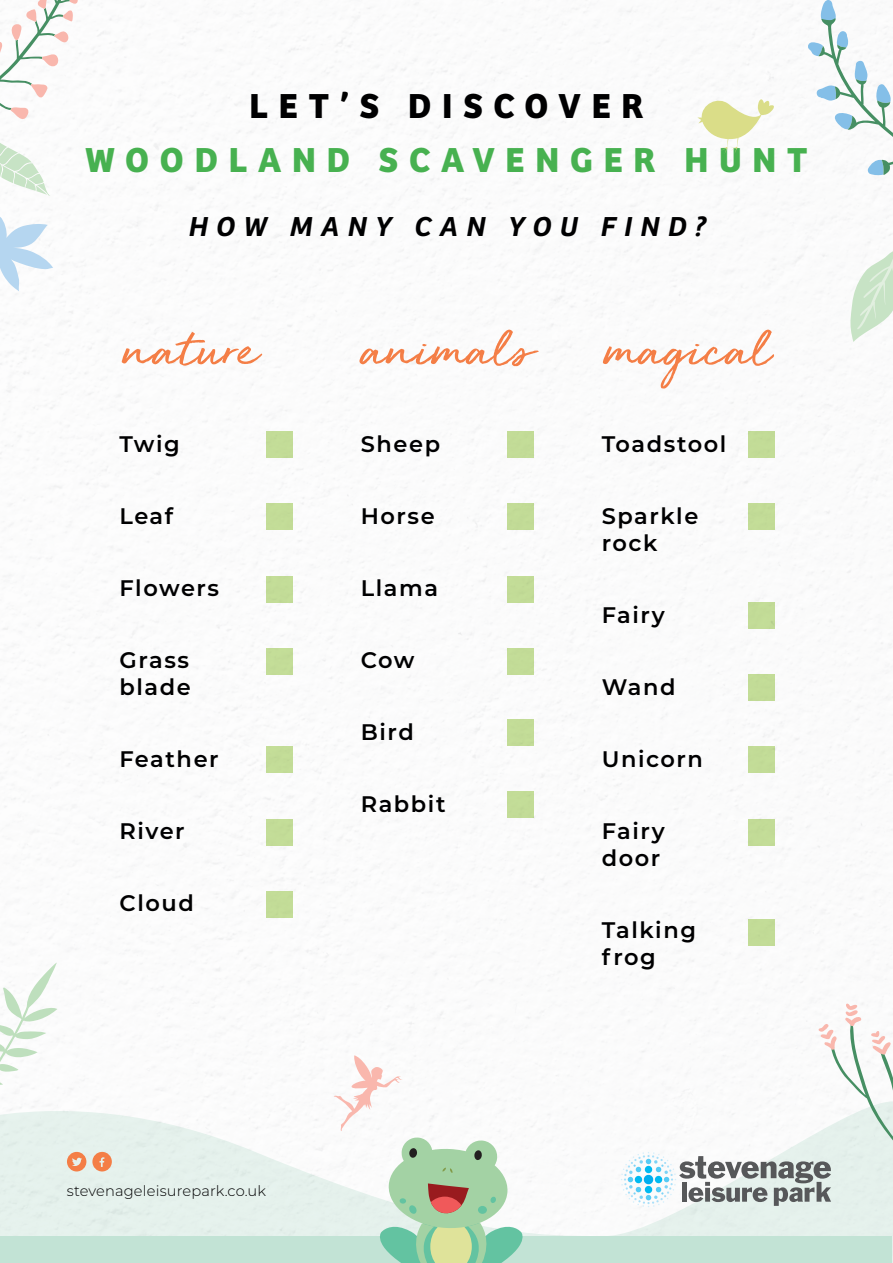
<style>
.page{position:relative;width:893px;height:1263px;background:#fff}
.page>*{position:absolute;margin:0;border:0;box-sizing:border-box;transform-origin:0 0}
.t1{font:61.8px "JLL Hand";color:#f47e46}
.t2{font:700 36px/54px "Bree";letter-spacing:.3em;color:#47b150;text-align:center}
.t3{font:italic 600 28.5px "Bree";letter-spacing:.3em;color:#000001}
.t4{font:600 22.5px/27px "Montserrat";letter-spacing:.07em;color:#000001}
.t5{font:300 14.7px "Montserrat";letter-spacing:.01em;color:#000001}
.s1{color:#000001}
</style>
<div class="page">
<div style="left:1px;top:1236px;width:891px;height:27px;background:#c2e3d5"></div>
<svg style="left:0;top:0;width:78px;height:131px"></svg>
<svg style="left:807px;top:0;width:86px;height:176px"></svg>
<svg style="left:850px;top:216px;width:43px;height:126px"></svg>
<svg style="left:0;top:143px;width:50px;height:53px"></svg>
<svg style="left:0;top:217px;width:53px;height:74px"></svg>
<svg style="left:334px;top:1055px;width:198px;height:208px"></svg>
<svg style="left:697px;top:99px;width:77px;height:55px"></svg>
<div style="left:266px;top:432px;width:26px;height:26px;background:#c6e09a"></div>
<div style="left:266px;top:503px;width:26px;height:26px;background:#c6e09a"></div>
<div style="left:266px;top:576px;width:26px;height:26px;background:#c6e09a"></div>
<div style="left:266px;top:648px;width:26px;height:26px;background:#c6e09a"></div>
<div style="left:266px;top:746px;width:26px;height:27px;background:#c6e09a"></div>
<div style="left:266px;top:819px;width:26px;height:27px;background:#c6e09a"></div>
<div style="left:266px;top:891px;width:26px;height:26px;background:#c6e09a"></div>
<div style="left:748px;top:432px;width:26px;height:26px;background:#c6e09a"></div>
<div style="left:748px;top:503px;width:26px;height:26px;background:#c6e09a"></div>
<div style="left:748px;top:602px;width:26px;height:27px;background:#c6e09a"></div>
<div style="left:748px;top:675px;width:26px;height:26px;background:#c6e09a"></div>
<div style="left:748px;top:746px;width:26px;height:27px;background:#c6e09a"></div>
<div style="left:748px;top:819px;width:26px;height:27px;background:#c6e09a"></div>
<div style="left:748px;top:919px;width:26px;height:26px;background:#c6e09a"></div>
<div style="left:507px;top:792px;width:26px;height:26px;background:#c6e09a"></div>
<div style="left:507px;top:720px;width:26px;height:26px;background:#c6e09a"></div>
<div style="left:507px;top:648px;width:26px;height:26px;background:#c6e09a"></div>
<div style="left:507px;top:576px;width:26px;height:26px;background:#c6e09a"></div>
<div style="left:507px;top:503px;width:26px;height:26px;background:#c6e09a"></div>
<div style="left:507px;top:432px;width:26px;height:26px;background:#c6e09a"></div>
<svg style="left:0;top:962px;width:58px;height:170px"></svg>
<svg style="left:67px;top:1152px;width:19px;height:19px"></svg>
<svg style="left:92px;top:1152px;width:20px;height:19px"></svg>
<svg style="left:621px;top:1003px;width:272px;height:204px"></svg>
<p class="t2" style="left:85px;top:79px;width:724px"><span class="s1">LET’S DISCOVER<br></span>WOODLAND SCAVENGER HUNT</p>
<p class="t3" style="left:188px;top:210px;width:519px">HOW MANY CAN YOU FIND?</p>
<p class="t1" style="left:123px;top:304px;width:137px">nature</p>
<p class="t1" style="left:360px;top:304px;width:174px">animals</p>
<p class="t1" style="left:604px;top:304px;width:169px">magical</p>
<p class="t4" style="left:119px;top:429px;width:62px">Twig</p>
<p class="t4" style="left:361px;top:429px;width:81px">Sheep</p>
<p class="t4" style="left:602px;top:429px;width:126px">Toadstool</p>
<p class="t4" style="left:119px;top:501px;width:55px">Leaf</p>
<p class="t4" style="left:361px;top:501px;width:76px">Horse</p>
<p class="t4" style="left:602px;top:501px;width:98px">Sparkle</p>
<p class="t4" style="left:602px;top:528px;width:57px">rock</p>
<p class="t4" style="left:119px;top:573px;width:101px">Flowers</p>
<p class="t4" style="left:361px;top:573px;width:79px">Llama</p>
<p class="t4" style="left:602px;top:600px;width:65px">Fairy</p>
<p class="t4" style="left:119px;top:645px;width:73px">Grass blade</p>
<p class="t4" style="left:361px;top:645px;width:55px">Cow</p>
<p class="t4" style="left:602px;top:672px;width:75px">Wand</p>
<p class="t4" style="left:361px;top:717px;width:55px">Bird</p>
<p class="t4" style="left:119px;top:744px;width:101px">Feather</p>
<p class="t4" style="left:602px;top:744px;width:103px">Unicorn</p>
<p class="t4" style="left:361px;top:789px;width:86px">Rabbit</p>
<p class="t4" style="left:119px;top:816px;width:67px">River</p>
<p class="t4" style="left:602px;top:816px;width:65px">Fairy</p>
<p class="t4" style="left:602px;top:843px;width:60px">door</p>
<p class="t4" style="left:119px;top:888px;width:76px">Cloud</p>
<p class="t4" style="left:602px;top:915px;width:96px">Talking</p>
<p class="t4" style="left:602px;top:942px;width:56px">frog</p>
<p class="t5" style="left:67px;top:1181px;width:201px">stevenageleisurepark.co.uk</p>
</div>
